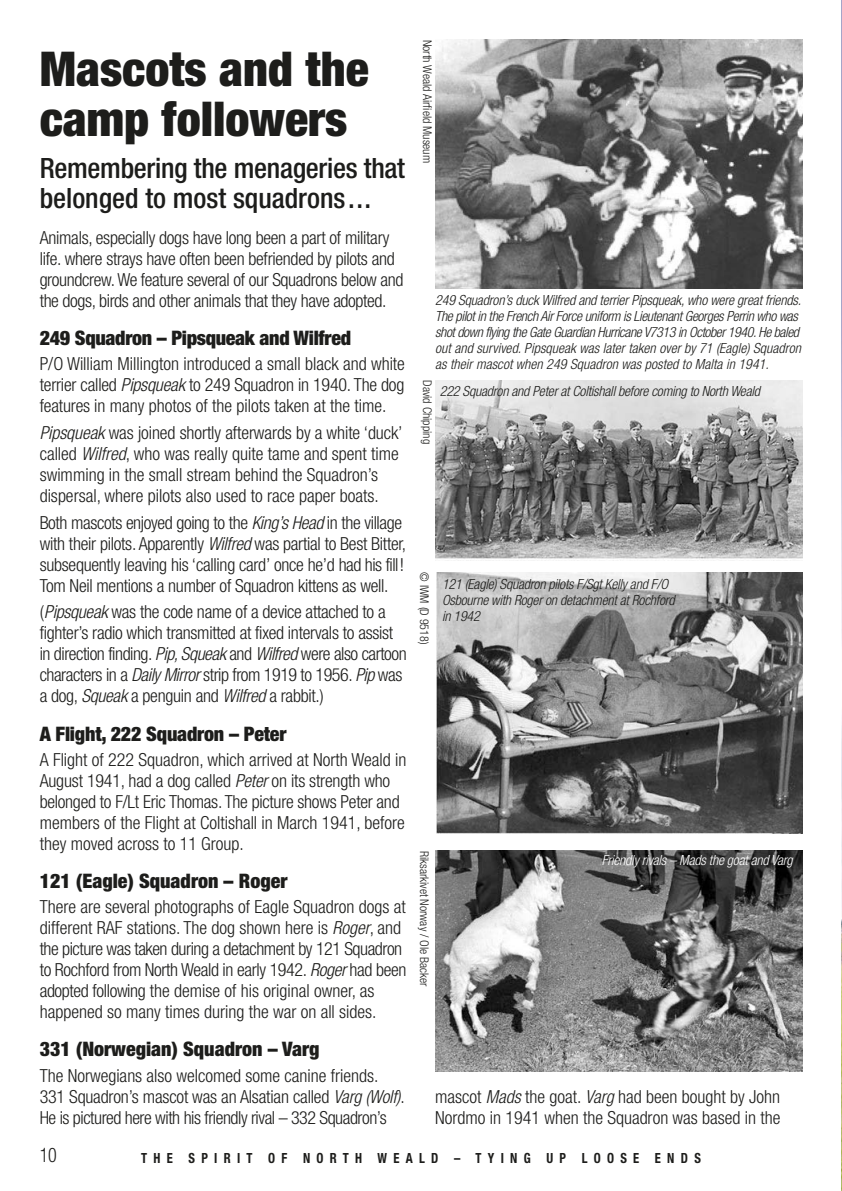
<style>
.page{position:relative;width:842px;height:1191px;background:#fff}
.page>*{position:absolute;margin:0;border:0;box-sizing:border-box;transform-origin:0 0}
.t1{font:900 condensed 48px/50px "Helvetica Neue";color:#1d1d1b}
.t2{font:500 condensed 28px/30px "Helvetica Neue";letter-spacing:-.01em;color:#1d1d1b}
.t3{font:900 condensed 20px "Helvetica Neue";letter-spacing:-.01em;color:#1d1d1b}
.t4{font:300 condensed 20px "Helvetica Neue";color:#1d1d1b;scale:.9 1}
.t5{font:300 condensed 18px/21px "Helvetica Neue";letter-spacing:-.01em;color:#1d1d1b}
.t6{font:italic 300 condensed 14px/16px "Helvetica Neue";letter-spacing:-.02em;color:#1d1d1b}
.t7{font:700 condensed 14px "Helvetica Neue";letter-spacing:.5em;color:#1d1d1b;scale:.9 1}
.t8{font:italic 300 condensed 14px "Helvetica Neue";color:#fff}
.t9{font:300 condensed 12px "Helvetica Neue";color:#1d1d1b}
.s1{font-style:italic}
</style>
<div class="page">
<img style="left:841px;top:0;width:1px;height:1191px">
<img style="left:435px;top:40px;width:367px;height:248px">
<img style="left:435px;top:380px;width:367px;height:179px">
<img style="left:436px;top:572px;width:366px;height:261px">
<img style="left:435px;top:850px;width:367px;height:221px">
<p class="t9" style="left:432px;top:40px;width:125px;rotate:90deg">North Weald Airfield Museum</p>
<p class="t1" style="left:40px;top:49px;width:331px">Mascots and the camp followers</p>
<p class="t2" style="left:40px;top:155px;width:367px">Remembering the menageries that belonged to most squadrons...</p>
<p class="t5" style="left:40px;top:228px;width:365px">Animals, especially dogs have long been a part of military life. where strays have often been befriended by pilots and groundcrew. We feature several of our Squadrons below and the dogs, birds and other animals that they have adopted.</p>
<p class="t6" style="left:435px;top:293px;width:370px">249 Squadron’s duck Wilfred and terrierPipsqueak,who were greatfriends.</p>
<p class="t6" style="left:435px;top:309px;width:367px">The pilotin the French AirForce uniform isLieutenantGeorgesPerrin who was</p>
<p class="t6" style="left:435px;top:325px;width:368px">shotdown flying theGateGuardian HurricaneV7313 in October1940.Hebaled</p>
<h5 class="t3" style="left:40px;top:331px;width:313px">249 Squadron – Pipsqueak and Wilfred</h5>
<p class="t6" style="left:435px;top:341px;width:370px">out and survived.Pipsqueak was later taken over by 71 (Eagle) Squadron</p>
<p class="t5" style="left:40px;top:355px;width:367px">P/O William Millington introduced a small black and white</p>
<p class="t6" style="left:435px;top:357px;width:338px">as their mascot when 249 Squadron was posted to Malta in 1941.</p>
<p class="t5" style="left:40px;top:376px;width:366px">terrier called <span class="s1">Pipsqueak</span> to 249 Squadron in 1940. The dog</p>
<p class="t5" style="left:40px;top:397px;width:348px">features in many photos of the pilots taken at the time.</p>
<p class="t5" style="left:40px;top:423px;width:364px"><span class="s1">Pipsqueak</span> was joined shortly afterwards by a white ‘duck’</p>
<p class="t5" style="left:40px;top:444px;width:361px">called <span class="s1">Wilfred</span>, who was really quite tame and spent time swimming in the small stream behind the Squadron’s dispersal, where pilots also used to race paper boats.</p>
<p class="t5" style="left:40px;top:513px;width:368px">Both mascots enjoyed going to the <span class="s1">King’sHead</span> in the village with their pilots. Apparently <span class="s1">Wilfred</span> was partial to Best Bitter, subsequently leaving his ‘calling card’ once he’d had his fill!</p>
<p class="t9" style="left:432px;top:380px;width:65px;rotate:90deg">David Chipping</p>
<p class="t6" style="left:440px;top:384px;width:324px">222 Squadron and PeteratColtishallbefore coming to North Weald</p>
<p class="t9" style="left:429px;top:572px;width:74px;rotate:90deg">© IWM (D 9518)</p>
<p class="t5" style="left:40px;top:573px;width:350px;line-height:26.6px">Tom Neil mentions a number of Squadron kittens as well. (<span class="s1">Pipsqueak</span> was the code name of a device attached to a</p>
<p class="t5" style="left:40px;top:624px;width:355px">fighter’s radio which transmitted at fixed intervals to assist</p>
<p class="t5" style="left:40px;top:645px;width:368px">in direction finding. <span class="s1">Pip,Squeak</span> and <span class="s1">Wilfred</span> were also cartoon characters in a <span class="s1">Daily Mirror</span>strip from 1919 to 1956. <span class="s1">Pip</span> was</p>
<p class="t5" style="left:40px;top:687px;width:285px">a dog, <span class="s1">Squeak</span> a penguin and <span class="s1">Wilfred</span> a rabbit.)</p>
<p class="t6" style="left:442px;top:577px;width:237px">121 (Eagle) Squadron pilotsF/SgtKelly and F/O<br>Osbourne with Rogeron detachmentatRochford in 1942</p>
<p class="t3" style="left:40px;top:726px;width:248px">A Flight, 222 Squadron – Peter</p>
<p class="t5" style="left:40px;top:750px;width:368px">A Flight of 222 Squadron, which arrived at North Weald in</p>
<p class="t5" style="left:40px;top:771px;width:367px">August 1941, had a dog called <span class="s1">Peter</span>on its strength who belonged to F/Lt Eric Thomas. The picture shows Peter and members of the Flight at Coltishall in March 1941, before</p>
<p class="t5" style="left:40px;top:834px;width:206px">they moved across to 11 Group.</p>
<p class="t3" style="left:40px;top:873px;width:249px">121 (Eagle) Squadron – Roger</p>
<p class="t5" style="left:40px;top:898px;width:368px">There are several photographs of Eagle Squadron dogs at different RAF stations. The dog shown here is <span class="s1">Roger</span>, and the picture was taken during a detachment by 121 Squadron to Rochford from North Weald in early 1942. <span class="s1">Roger</span>had been adopted following the demise of his original owner, as happened so many times during the war on all sides.</p>
<h5 class="t3" style="left:40px;top:1042px;width:281px">331 (Norwegian) Squadron – Varg</h5>
<p class="t5" style="left:40px;top:1066px;width:340px">The Norwegians also welcomed some canine friends.</p>
<p class="t9" style="left:429px;top:850px;width:137px;rotate:90deg">Riksarkivet Norway / Ole Backer</p>
<p class="t8" style="left:602px;top:855px;width:195px">Friendly rivals– Madsthe goatand Varg</p>
<p class="t5" style="left:40px;top:1087px;width:366px">331 Squadron’s mascot was an Alsatian called <span class="s1">Varg (Wolf)</span>.<br>He is pictured here with his friendly rival – 332 Squadron’s</p>
<p class="t4" style="left:40px;top:1147px;width:20px">10</p>
<p class="t7" style="left:141px;top:1150px;width:623px">THE SPIRIT OF NORTH WEALD – TYING UP LOOSE ENDS</p>
<p class="t5" style="left:435px;top:1087px;width:347px">mascot <span class="s1">Mads</span> the goat. <span class="s1">Varg</span> had been bought by John<br>Nordmo in 1941 when the Squadron was based in the</p>
</div>
